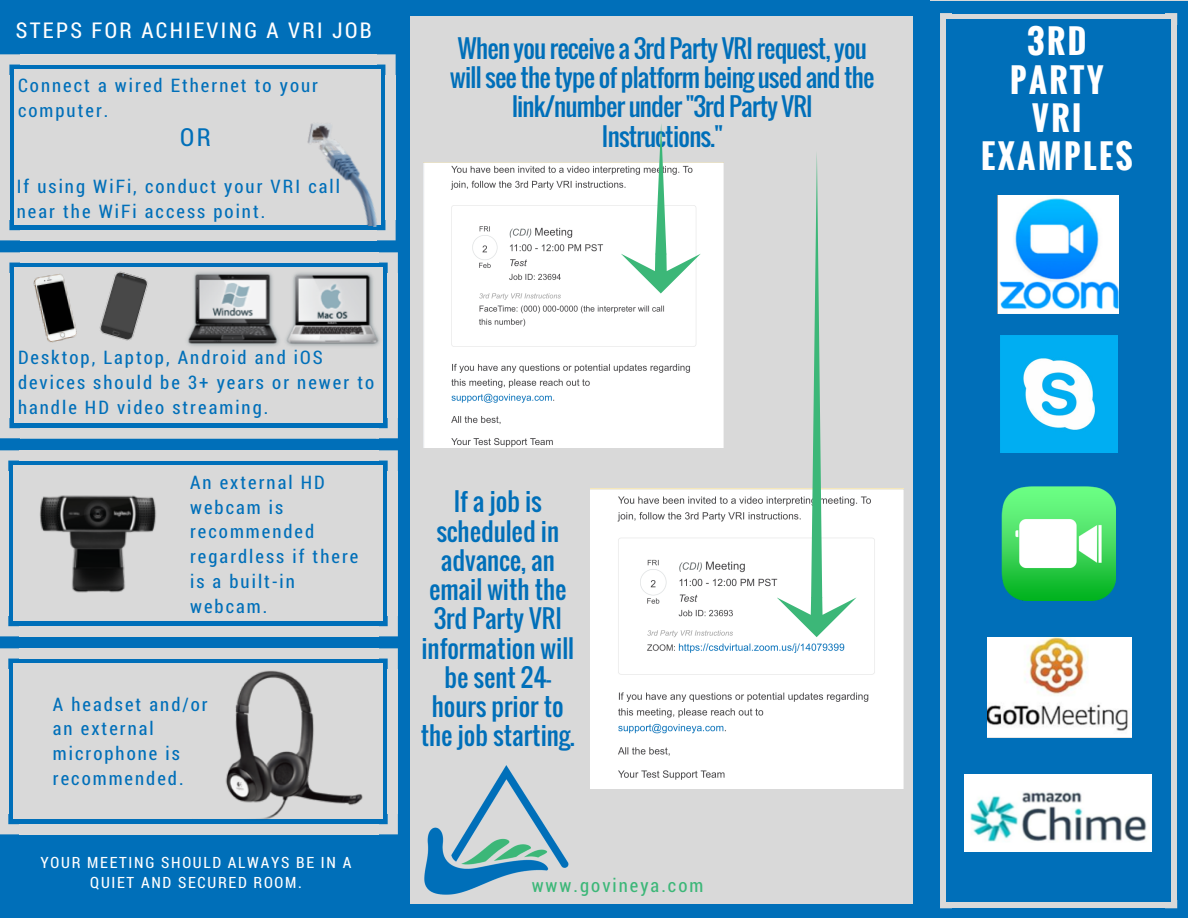
<style>
.page{position:relative;width:1188px;height:918px;background:#d9d9d9}
.page>*{position:absolute;margin:0;border:0;box-sizing:border-box;transform-origin:0 0}
.t1{font:700 32.7px/38.2px "Oswald";letter-spacing:.08em;color:#fff;text-align:center}
.t2{font:24.9px/29.2px "Oswald";letter-spacing:-.03em;color:#006fb9;text-align:center}
.t3{font:24.9px/29.2px "Oswald";color:#006fb9;text-align:center}
.t4{font:24.9px "Roboto Condensed";color:#006fb9}
.t5{font:21.75px "Roboto Condensed";letter-spacing:.11em;color:#fff}
.t6{font:18.75px/24.8px "Roboto Condensed";letter-spacing:.11em;color:#006fb9}
.t7{font:18.75px "Roboto Condensed";letter-spacing:.11em;color:#3cb778}
.t8{font:15.6px/20.2px "Roboto Condensed";letter-spacing:.11em;color:#fff;text-align:center}
</style>
<div class="page">
<div style="left:952px;top:21px;width:213px;height:881px;background:#006fb9"></div>
<svg style="left:929px;top:897px;width:23px;height:21px"></svg>
<div style="left:953px;top:1px;width:212px;height:12px;background:#006fb9"></div>
<div style="left:953px;top:19px;width:211px;height:8px;background:#006fb9"></div>
<svg style="left:929px;top:1px;width:25px;height:25px"></svg>
<div style="left:952px;top:908px;width:213px;height:10px;background:#006fb9"></div>
<div style="left:928px;top:26px;width:12px;height:874px;background:#006fb9"></div>
<div style="left:946px;top:26px;width:8px;height:871px;background:#006fb9"></div>
<svg style="left:1165px;top:900px;width:23px;height:18px"></svg>
<div style="left:1164px;top:895px;width:7px;height:7px;background:#006fb9"></div>
<svg style="left:1164px;top:1px;width:24px;height:25px"></svg>
<div style="left:1164px;top:19px;width:7px;height:8px;background:#006fb9"></div>
<div style="left:1177px;top:26px;width:11px;height:874px;background:#006fb9"></div>
<div style="left:1164px;top:26px;width:7px;height:871px;background:#006fb9"></div>
<div style="left:913px;top:904px;width:16px;height:14px;background:#006fb9"></div>
<div style="left:394px;top:15px;width:16px;height:890px;background:#006fb9"></div>
<div style="left:394px;top:904px;width:16px;height:14px;background:#006fb9"></div>
<div style="left:913px;top:15px;width:16px;height:890px;background:#006fb9"></div>
<div style="left:409px;top:904px;width:505px;height:14px;background:#006fb9"></div>
<div style="left:913px;top:0;width:16px;height:15px;background:#006fb9"></div>
<div style="left:394px;top:0;width:16px;height:15px;background:#006fb9"></div>
<div style="left:409px;top:0;width:505px;height:15px;background:#006fb9"></div>
<div style="left:0;top:0;width:396px;height:918px;background:#006fb9"></div>
<div style="left:21px;top:274px;width:355px;height:143px;background:#d9d9d9"></div>
<svg style="left:377px;top:417px;width:21px;height:21px"></svg>
<div style="left:0;top:273px;width:9px;height:144px;background:#d9d9d9"></div>
<div style="left:15px;top:273px;width:6px;height:144px;background:#d9d9d9"></div>
<svg style="left:0;top:417px;width:20px;height:21px"></svg>
<div style="left:388px;top:273px;width:10px;height:145px;background:#d9d9d9"></div>
<div style="left:376px;top:273px;width:6px;height:145px;background:#d9d9d9"></div>
<div style="left:20px;top:428px;width:358px;height:10px;background:#d9d9d9"></div>
<div style="left:20px;top:417px;width:357px;height:6px;background:#d9d9d9"></div>
<svg style="left:376px;top:252px;width:22px;height:22px"></svg>
<svg style="left:0;top:252px;width:20px;height:22px"></svg>
<div style="left:20px;top:252px;width:358px;height:11px;background:#d9d9d9"></div>
<div style="left:20px;top:268px;width:357px;height:6px;background:#d9d9d9"></div>
<img style="left:424px;top:765px;width:145px;height:129px">
<div style="left:18px;top:75px;width:359px;height:145px;background:#d9d9d9"></div>
<svg style="left:376px;top:227px;width:20px;height:13px"></svg>
<div style="left:0;top:75px;width:9px;height:144px;background:#d9d9d9"></div>
<div style="left:15px;top:75px;width:6px;height:144px;background:#d9d9d9"></div>
<svg style="left:0;top:219px;width:20px;height:21px"></svg>
<div style="left:385px;top:75px;width:11px;height:145px;background:#d9d9d9"></div>
<div style="left:374px;top:75px;width:6px;height:145px;background:#d9d9d9"></div>
<div style="left:20px;top:230px;width:356px;height:10px;background:#d9d9d9"></div>
<div style="left:20px;top:219px;width:355px;height:6px;background:#d9d9d9"></div>
<svg style="left:374px;top:54px;width:22px;height:22px"></svg>
<svg style="left:0;top:54px;width:21px;height:22px"></svg>
<div style="left:20px;top:54px;width:356px;height:11px;background:#d9d9d9"></div>
<div style="left:20px;top:70px;width:355px;height:6px;background:#d9d9d9"></div>
<img style="left:307px;top:90px;width:89px;height:137px">
<img style="left:182px;top:269px;width:202px;height:80px">
<img style="left:15px;top:267px;width:66px;height:81px">
<img style="left:81px;top:267px;width:85px;height:82px">
<div style="left:17px;top:471px;width:362px;height:145px;background:#d9d9d9"></div>
<svg style="left:377px;top:615px;width:21px;height:21px"></svg>
<div style="left:0;top:471px;width:8px;height:144px;background:#d9d9d9"></div>
<div style="left:14px;top:471px;width:6px;height:144px;background:#d9d9d9"></div>
<svg style="left:0;top:615px;width:19px;height:21px"></svg>
<div style="left:388px;top:471px;width:10px;height:145px;background:#d9d9d9"></div>
<div style="left:376px;top:471px;width:6px;height:145px;background:#d9d9d9"></div>
<div style="left:19px;top:626px;width:359px;height:10px;background:#d9d9d9"></div>
<div style="left:19px;top:615px;width:358px;height:6px;background:#d9d9d9"></div>
<svg style="left:376px;top:450px;width:22px;height:22px"></svg>
<svg style="left:0;top:450px;width:20px;height:22px"></svg>
<div style="left:19px;top:450px;width:359px;height:11px;background:#d9d9d9"></div>
<div style="left:19px;top:466px;width:358px;height:6px;background:#d9d9d9"></div>
<img style="left:40px;top:495px;width:116px;height:98px">
<div style="left:17px;top:669px;width:362px;height:145px;background:#d9d9d9"></div>
<svg style="left:378px;top:813px;width:20px;height:21px"></svg>
<div style="left:0;top:669px;width:8px;height:144px;background:#d9d9d9"></div>
<div style="left:14px;top:669px;width:6px;height:144px;background:#d9d9d9"></div>
<svg style="left:0;top:813px;width:19px;height:21px"></svg>
<div style="left:388px;top:669px;width:10px;height:145px;background:#d9d9d9"></div>
<div style="left:376px;top:669px;width:6px;height:145px;background:#d9d9d9"></div>
<div style="left:19px;top:824px;width:359px;height:10px;background:#d9d9d9"></div>
<div style="left:19px;top:813px;width:358px;height:6px;background:#d9d9d9"></div>
<svg style="left:378px;top:648px;width:20px;height:22px"></svg>
<svg style="left:0;top:648px;width:20px;height:22px"></svg>
<div style="left:19px;top:648px;width:359px;height:11px;background:#d9d9d9"></div>
<div style="left:19px;top:664px;width:358px;height:6px;background:#d9d9d9"></div>
<img style="left:192px;top:660px;width:188px;height:165px">
<img style="left:998px;top:196px;width:120px;height:118px">
<img style="left:1000px;top:335px;width:117px;height:117px">
<img style="left:1001px;top:486px;width:115px;height:115px">
<img style="left:988px;top:638px;width:144px;height:100px">
<img style="left:964px;top:774px;width:188px;height:78px">
<img style="left:423px;top:162px;width:300px;height:286px">
<svg style="left:622px;top:124px;width:79px;height:170px"></svg>
<img style="left:591px;top:488px;width:312px;height:301px">
<svg style="left:777px;top:153px;width:80px;height:484px"></svg>
<p class="t5" style="left:16px;top:15px;width:358px">STEPS FOR ACHIEVING A VRI JOB</p>
<p class="t6" style="left:18px;top:72px;width:302px">Connect a wired Ethernet to your computer.</p>
<h2 class="t4" style="left:180px;top:120px;width:32px">OR</h2>
<p class="t6" style="left:17px;top:173px;width:325px">If using WiFi, conduct your VRI call near the WiFi access point.</p>
<h2 class="t2" style="left:450px;top:33px;width:426px">When you receive a 3rd Party VRI request, you will see the type of platform being used and the link/number under "3rd Party VRI Instructions."</h2>
<p class="t6" style="left:18px;top:344px;width:358px">Desktop, Laptop, Android and iOS devices should be 3+ years or newer to handle HD video streaming.</p>
<p class="t6" style="left:190px;top:469px;width:170px">An external HD webcam is recommended regardless if there is a built-in webcam.</p>
<p class="t6" style="left:53px;top:691px;width:156px">A headset and/or an external microphone is recommended.</p>
<p class="t8" style="left:41px;top:852px;width:312px">YOUR MEETING SHOULD ALWAYS BE IN A<br>QUIET AND SECURED ROOM.</p>
<h2 class="t3" style="left:421px;top:486px;width:156px">If a job is scheduled in advance, an email with the<br>3rd Party VRI information will be sent 24- hours prior to the job starting.</h2>
<p class="t7" style="left:532px;top:873px;width:173px">www.govineya.com</p>
<h1 class="t1" style="left:981px;top:21px;width:153px">3RD<br>PARTY<br>VRI<br>EXAMPLES</h1>
</div>
